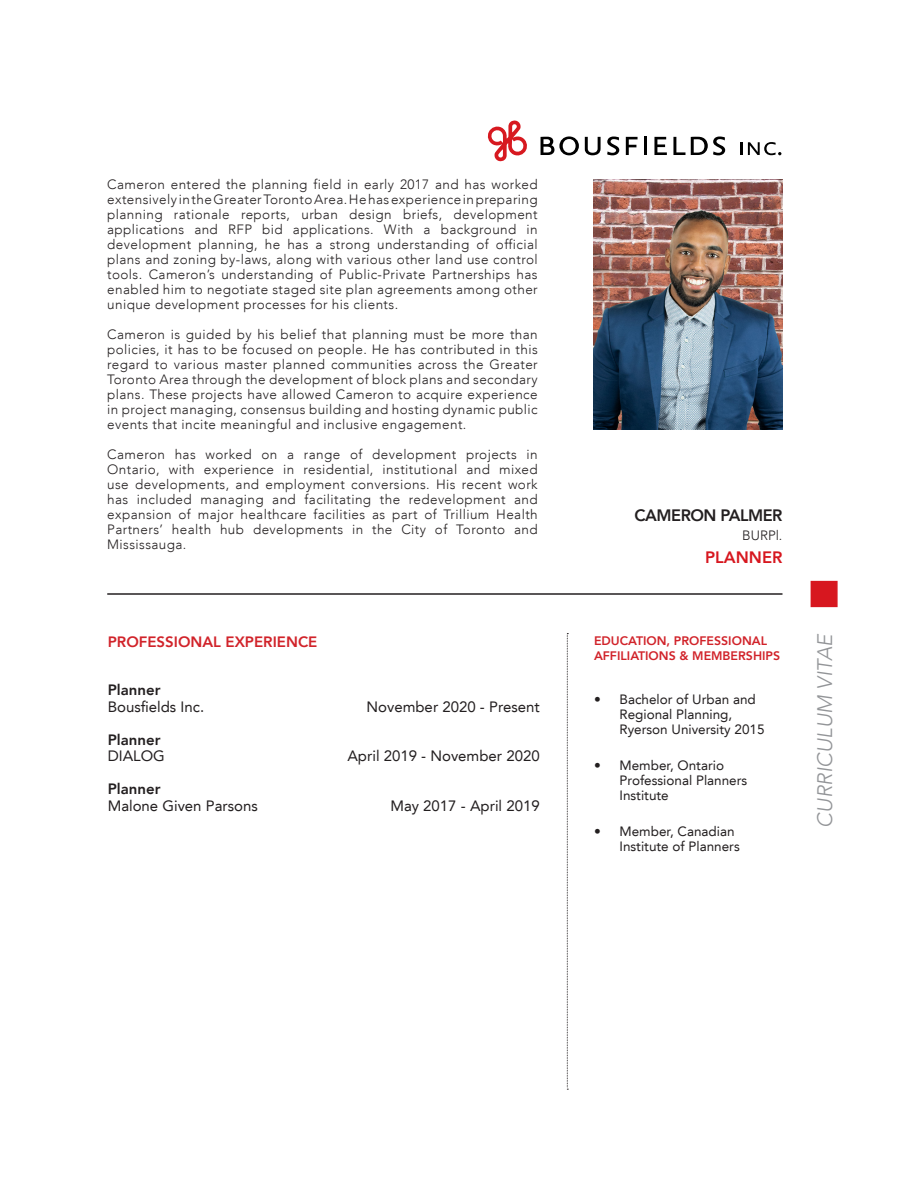
<style>
.page{position:relative;width:918px;height:1188px;background:#fff}
.page>*{position:absolute;margin:0;border:0;box-sizing:border-box;transform-origin:0 0}
.t1{font:italic 300 21px "Avenir LT";color:#939598}
._1_Name_1{font:800 16.5px "Avenir LT";letter-spacing:-.03em;color:#231f20}
._1_Name_1-2{font:800 16.5px "Avenir LT";color:#d7171f}
._1_Experience_2{font:15px "Avenir LT";color:#231f20}
._2_Red_Heading{font:800 15px "Avenir LT";color:#d1232a}
._1_Experience_2-2{font:800 15px "Avenir LT";color:#231f20}
._1_Name_1-3{font:300 13.5px/15px "Avenir LT";letter-spacing:.03em;color:#231f20;text-align:justify}
._1_Bullets{font:13.5px/15px "Avenir LT";color:#231f20}
._2_Red_Heading_small{font:800 12.3px/14.9px "Avenir LT";color:#d1232a}
</style>
<div class="page">
<div style="left:811px;top:581px;width:27px;height:26px;background:#d7171f"></div>
<svg style="left:487px;top:120px;width:40px;height:42px"></svg>
<svg style="left:541px;top:136px;width:38px;height:19px"></svg>
<svg style="left:585px;top:137px;width:16px;height:18px"></svg>
<svg style="left:607px;top:137px;width:12px;height:18px"></svg>
<svg style="left:626px;top:137px;width:12px;height:18px"></svg>
<hr style="left:644px;top:137px;width:3px;height:18px;background:#000">
<svg style="left:654px;top:137px;width:13px;height:18px"></svg>
<svg style="left:673px;top:137px;width:12px;height:18px"></svg>
<svg style="left:691px;top:137px;width:34px;height:18px"></svg>
<svg style="left:740px;top:142px;width:2px;height:13px"></svg>
<svg style="left:748px;top:142px;width:33px;height:13px"></svg>
<img style="left:594px;top:179px;width:189px;height:251px">
<hr style="left:107px;top:593px;width:676px;height:2px;background:#231f20">
<svg style="left:567px;top:633px;width:1px;height:457px"></svg>
<p class="_1_Name_1-3" style="left:107px;top:176px;width:432px">Cameron entered the planning field in early 2017 and has worked extensively in the Greater Toronto Area. He has experience in preparing planning rationale reports, urban design briefs, development applications and RFP bid applications. With a background in development planning, he has a strong understanding of official plans and zoning by-laws, along with various other land use control tools. Cameron’s understanding of Public-Private Partnerships has enabled him to negotiate staged site plan agreements among other unique development processes for his clients.</p>
<p class="_1_Name_1-3" style="left:107px;top:326px;width:432px">Cameron is guided by his belief that planning must be more than policies, it has to be focused on people. He has contributed in this regard to various master planned communities across the Greater Toronto Area through the development of block plans and secondary plans. These projects have allowed Cameron to acquire experience in project managing, consensus building and hosting dynamic public events that incite meaningful and inclusive engagement.</p>
<p class="_1_Name_1-3" style="left:107px;top:446px;width:432px">Cameron has worked on a range of development projects in Ontario, with experience in residential, institutional and mixed use developments, and employment conversions. His recent work has included managing and facilitating the redevelopment and expansion of major healthcare facilities as part of Trillium Health Partners’ health hub developments in the City of Toronto and Mississauga.</p>
<p class="_2_Red_Heading" style="left:108px;top:633px;width:211px">PROFESSIONAL EXPERIENCE</p>
<p class="_1_Experience_2-2" style="left:108px;top:681px;width:54px">Planner</p>
<p class="_1_Experience_2" style="left:108px;top:698px;width:98px">Bousfields Inc.</p>
<p class="_1_Experience_2" style="left:367px;top:698px;width:175px">November 2020 - Present</p>
<p class="_1_Experience_2-2" style="left:108px;top:730px;width:54px">Planner</p>
<p class="_1_Experience_2" style="left:108px;top:747px;width:59px">DIALOG</p>
<p class="_1_Experience_2" style="left:347px;top:747px;width:194px">April 2019 - November 2020</p>
<p class="_1_Experience_2-2" style="left:108px;top:780px;width:54px">Planner</p>
<p class="_1_Experience_2" style="left:108px;top:797px;width:152px">Malone Given Parsons</p>
<p class="_1_Experience_2" style="left:391px;top:797px;width:151px">May 2017 - April 2019</p>
<p class="_1_Name_1" style="left:635px;top:505px;width:149px">CAMERON PALMER</p>
<p class="_1_Name_1-3" style="left:742px;top:528px;width:42px">BURPl.</p>
<p class="_1_Name_1-2" style="left:705px;top:547px;width:79px">PLANNER</p>
<p class="_2_Red_Heading_small" style="left:594px;top:633px;width:188px">EDUCATION, PROFESSIONAL<br>AFFILIATIONS &amp; MEMBERSHIPS</p>
<p class="_1_Bullets" style="left:620px;top:692px;width:147px;text-indent:-26px">• Bachelor of Urban and<br>Regional Planning,<br>Ryerson University 2015</p>
<p class="_1_Bullets" style="left:620px;top:758px;width:129px;text-indent:-26px">• Member, Ontario<br>Professional Planners<br>Institute</p>
<p class="_1_Bullets" style="left:620px;top:824px;width:122px;text-indent:-26px">• Member, Canadian<br>Institute of Planners</p>
<h1 class="t1" style="left:812px;top:828px;width:195px;rotate:-90deg">CURRICULUM VITAE</h1>
</div>
